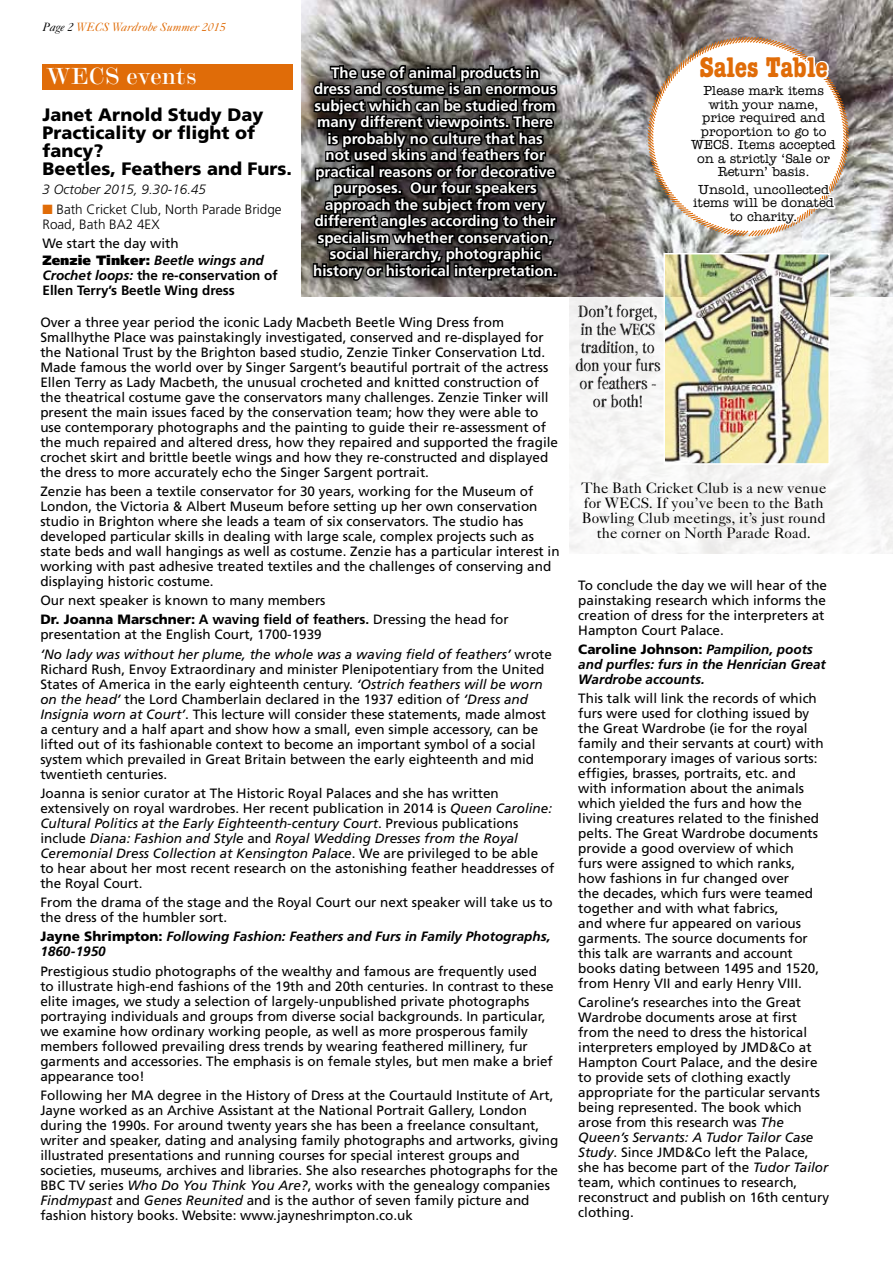
<style>
.page{position:relative;width:893px;height:1263px;background:#fff}
.page>*{position:absolute;margin:0;border:0;box-sizing:border-box;transform-origin:0 0}
.t1{font:700 condensed 30px "Amer Typewriter IT Cby BT";color:#e06c08}
.t2{font:24px "Modern 20 BT Roman B";color:#fff}
.t3{font:900 18px/18px "Frutiger";color:#000}
.t4{font:18px/18px "P22 Stanyan";color:#000;text-align:center}
.t5{font:700 15px/16.5px "Frutiger";color:#fff;text-align:center}
.t6{font:15px/15px "Caslon Five Forty";color:#000;text-align:center}
.t7{font:13.5px/15px "Frutiger";color:#000}
.t8{font:italic 700 13.5px/15px "Frutiger";color:#000}
.t9{font:500 13.5px/13.5px "Amer Typewriter IT Cby BT";color:#000;text-align:center}
.t10{font:italic 13.5px/19.2px "Frutiger";color:#000}
.t11{font:700 13.5px/15px "Frutiger";color:#000}
.t12{font:300 13.5px/15px "Frutiger";color:#000}
.t13{font:italic 300 13.5px "Frutiger";color:#000}
.t14{font:italic 12px "Caslon Five Forty";color:#e06c08}
.s1{color:#000}
.s2{color:#e06c08}
.s3{font-weight:900}
.s4{font-weight:700;font-style:italic}
.s5{font-style:italic}
.s6{font-weight:700}
.s7{font-style:normal}
.s8{font-weight:900;font-style:normal}
</style>
<div class="page">
<img style="left:302px;top:0;width:268px;height:296px">
<img style="left:570px;top:0;width:323px;height:553px">
<div style="left:43px;top:64px;width:250px;height:25px;background:#e06c08"></div>
<svg style="left:646px;top:36px;width:204px;height:202px"></svg>
<img style="left:666px;top:256px;width:161px;height:206px">
<div style="left:663px;top:253px;width:167px;height:212px;border:2px solid #fff"></div>
<div style="left:303px;top:55px;width:264px;height:234px;background:#000;opacity:.75"></div>
<svg style="left:311px;top:63px;width:248px;height:234px"></svg>
<p class="t14" style="left:43px;top:19px;width:185px"><span class="s1">Page 2</span> WECS Wardrobe Summer 2015</p>
<h2 class="t2" style="left:46px;top:61px;width:152px">WECS events</h2>
<h3 class="t3" style="left:43px;top:106px;width:251px">Janet Arnold Study Day<br>Practicality or flight of fancy?<br>Beetles, Feathers and Furs.</h3>
<p class="t13" style="left:43px;top:182px;width:165px">3 October 2015, 9.30-16.45</p>
<p class="t12" style="left:43px;top:202px;width:241px"><span class="s2">■</span> Bath Cricket Club, North Parade Bridge<br>Road, Bath BA2 4EX</p>
<p class="t7" style="left:43px;top:234px;width:223px;line-height:17.4px">We start the day with<br><span class="s3">Zenzie Tinker:</span> <span class="s4">Beetle wings and</span></p>
<p class="t11" style="left:43px;top:268px;width:237px"><span class="s5">Crochet loops:</span> the re-conservation of<br>Ellen Terry’s Beetle Wing dress</p>
<p class="t5" style="left:313px;top:64px;width:245px">The use of animal products in dress and costume is an enormous subject which can be studied from many different viewpoints. There is probably no culture that has<br>not used skins and feathers for practical reasons or for decorative purposes. Our four speakers approach the subject from very different angles according to their specialism whether conservation, social hierarchy, photographic history or historical interpretation.</p>
<p class="t7" style="left:40px;top:314px;width:519px">Over a three year period the iconic Lady Macbeth Beetle Wing Dress from Smallhythe Place was painstakingly investigated, conserved and re-displayed for the National Trust by the Brighton based studio, Zenzie Tinker Conservation Ltd.<br>Made famous the world over by Singer Sargent’s beautiful portrait of the actress Ellen Terry as Lady Macbeth, the unusual crocheted and knitted construction of the theatrical costume gave the conservators many challenges. Zenzie Tinker will present the main issues faced by the conservation team; how they were able to use contemporary photographs and the painting to guide their re-assessment of the much repaired and altered dress, how they repaired and supported the fragile crochet skirt and brittle beetle wings and how they re-constructed and displayed the dress to more accurately echo the Singer Sargent portrait.</p>
<p class="t7" style="left:40px;top:483px;width:521px">Zenzie has been a textile conservator for 30 years, working for the Museum of London, the Victoria &amp; Albert Museum before setting up her own conservation studio in Brighton where she leads a team of six conservators. The studio has developed particular skills in dealing with large scale, complex projects such as state beds and wall hangings as well as costume. Zenzie has a particular interest in working with past adhesive treated textiles and the challenges of conserving and displaying historic costume.</p>
<p class="t7" style="left:40px;top:591px;width:470px;line-height:19.2px">Our next speaker is known to many members<br><span class="s3">Dr. Joanna Marschner:</span> <span class="s6">A waving field of feathers.</span> Dressing the head for</p>
<p class="t10" style="left:40px;top:625px;width:513px"><span class="s7">presentation at the English Court, 1700-1939<br></span>‘No lady was without her plume, the whole was a waving field of feathers’ <span class="s7">wrote</span></p>
<p class="t7" style="left:40px;top:661px;width:507px">Richard Rush, Envoy Extraordinary and minister Plenipotentiary from the United States of America in the early eighteenth century. <span class="s5">‘Ostrich feathers will be worn on the head’</span> the Lord Chamberlain declared in the 1937 edition of <span class="s5">‘Dress and Insignia worn at Court’</span>. This lecture will consider these statements, made almost a century and a half apart and show how a small, even simple accessory, can be lifted out of its fashionable context to become an important symbol of a social system which prevailed in Great Britain between the early eighteenth and mid twentieth centuries.</p>
<p class="t7" style="left:40px;top:785px;width:515px">Joanna is senior curator at The Historic Royal Palaces and she has written extensively on royal wardrobes. Her recent publication in 2014 is <span class="s5">Queen Caroline:<br>Cultural Politics at the Early Eighteenth-century Court</span>. Previous publications include <span class="s5">Diana: Fashion and Style</span> and <span class="s5">Royal Wedding Dresses from the Royal Ceremonial Dress Collection at Kensington Palace</span>. We are privileged to be able to hear about her most recent research on the astonishing feather headdresses of the Royal Court.</p>
<p class="t7" style="left:40px;top:895px;width:514px">From the drama of the stage and the Royal Court our next speaker will take us to the dress of the humbler sort.</p>
<p class="t8" style="left:40px;top:929px;width:512px"><span class="s8">Jayne Shrimpton:</span> Following Fashion: Feathers and Furs in Family Photographs,<br>1860-1950</p>
<p class="t7" style="left:40px;top:963px;width:515px">Prestigious studio photographs of the wealthy and famous are frequently used to illustrate high-end fashions of the 19th and 20th centuries. In contrast to these elite images, we study a selection of largely-unpublished private photographs portraying individuals and groups from diverse social backgrounds. In particular, we examine how ordinary working people, as well as more prosperous family members followed prevailing dress trends by wearing feathered millinery, fur garments and accessories. The emphasis is on female styles, but men make a brief appearance too!</p>
<p class="t7" style="left:40px;top:1087px;width:519px">Following her MA degree in the History of Dress at the Courtauld Institute of Art, Jayne worked as an Archive Assistant at the National Portrait Gallery, London during the 1990s. For around twenty years she has been a freelance consultant, writer and speaker, dating and analysing family photographs and artworks, giving illustrated presentations and running courses for special interest groups and societies, museums, archives and libraries. She also researches photographs for the BBC TV series <span class="s5">Who Do You Think You Are?</span>, works with the genealogy companies <span class="s5">Findmypast</span> and <span class="s5">Genes Reunited</span> and is the author of seven family picture and fashion history books. Website: www.jayneshrimpton.co.uk</p>
<h1 class="t1" style="left:699px;top:49px;width:130px">Sales Table</h1>
<p class="t9" style="left:692px;top:84px;width:146px">Please mark items with your name, price required and proportion to go to<br>WECS. Items accepted on a strictly ‘Sale or<br>Return’ basis.</p>
<p class="t9" style="left:693px;top:182px;width:142px">Unsold, uncollected items will be donated to charity.</p>
<h3 class="t4" style="left:575px;top:303px;width:86px">Don’t forget, in the WECS tradition, to don your furs or feathers - or both!</h3>
<p class="t6" style="left:581px;top:480px;width:247px">The Bath Cricket Club is a new venue for WECS. If you’ve been to the Bath Bowling Club meetings, it’s just round the corner on North Parade Road.</p>
<p class="t7" style="left:578px;top:577px;width:250px">To conclude the day we will hear of the painstaking research which informs the creation of dress for the interpreters at Hampton Court Palace.</p>
<p class="t8" style="left:578px;top:641px;width:249px"><span class="s8">Caroline Johnson:</span> Pampilion, poots and purfles: furs in the Henrician Great<br>Wardrobe accounts.</p>
<p class="t7" style="left:578px;top:691px;width:247px">This talk will link the records of which furs were used for clothing issued by the Great Wardrobe (ie for the royal family and their servants at court) with contemporary images of various sorts: effigies, brasses, portraits, etc. and with information about the animals which yielded the furs and how the living creatures related to the finished pelts. The Great Wardrobe documents provide a good overview of which<br>furs were assigned to which ranks, how fashions in fur changed over<br>the decades, which furs were teamed together and with what fabrics,<br>and where fur appeared on various garments. The source documents for this talk are warrants and account books dating between 1495 and 1520, from Henry VII and early Henry VIII.</p>
<p class="t7" style="left:578px;top:995px;width:252px">Caroline’s researches into the Great Wardrobe documents arose at first from the need to dress the historical interpreters employed by JMD&amp;Co at Hampton Court Palace, and the desire to provide sets of clothing exactly appropriate for the particular servants being represented. The book which arose from this research was <span class="s5">The Queen’s Servants: A Tudor Tailor Case Study</span>. Since JMD&amp;Co left the Palace, she has become part of the <span class="s5">Tudor Tailor </span>team, which continues to research, reconstruct and publish on 16th century clothing.</p>
</div>
